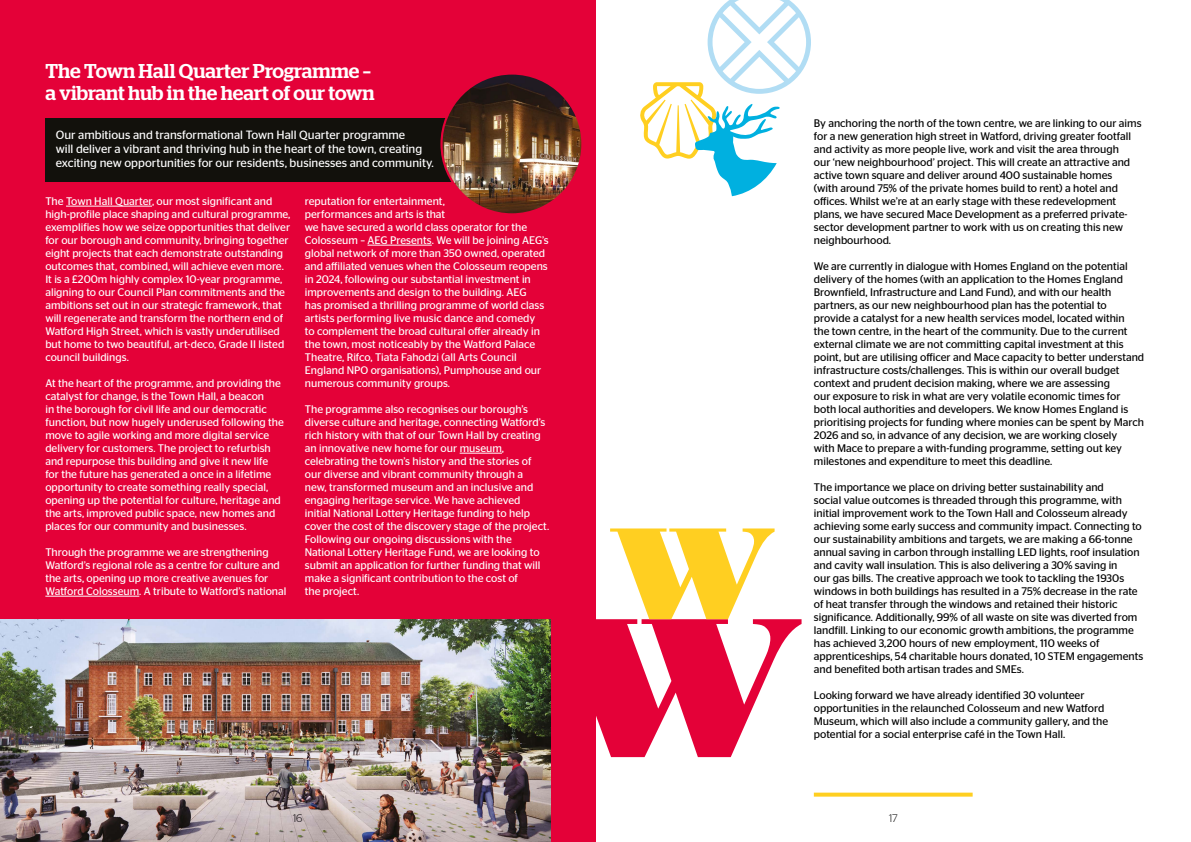
<style>
.page{position:relative;width:1191px;height:842px;background:#fff}
.page>*{position:absolute;margin:0;border:0;box-sizing:border-box;transform-origin:0 0}
.t1{font:500 20px/22px "Stag";color:#fff}
.t2{font:12px/14px "Stag Sans";color:#fff}
.t3{font:11px/13px "Stag Sans";color:#000}
.t4{font:11px/13px "Stag Sans";color:#fff}
.t5{font:300 11px "Stag Sans";color:#000}
</style>
<div class="page">
<div style="left:0;top:0;width:595px;height:842px;background:#e40138"></div>
<img style="left:0;top:619px;width:550px;height:223px">
<hr style="left:66px;top:206px;width:86px;height:1px;background:#fff">
<hr style="left:45px;top:596px;width:94px;height:1px;background:#fff">
<hr style="left:367px;top:245px;width:65px;height:1px;background:#fff">
<hr style="left:460px;top:453px;width:42px;height:1px;background:#fff">
<div style="left:46px;top:118px;width:439px;height:63px;background:#12110c"></div>
<img style="left:441px;top:74px;width:141px;height:140px;border-radius:70px">
<svg style="left:595px;top:528px;width:206px;height:229px"></svg>
<svg style="left:640px;top:0;width:171px;height:196px"></svg>
<svg style="left:814px;top:793px;width:158px;height:4px"></svg>
<h1 class="t1" style="left:45px;top:60px;width:331px">The Town Hall Quarter Programme – a vibrant hub in the heart of our town</h1>
<p class="t2" style="left:56px;top:128px;width:380px">Our ambitious and transformational Town Hall Quarter programme<br>will deliver a vibrant and thriving hub in the heart of the town, creating exciting new opportunities for our residents, businesses and community.</p>
<p class="t4" style="left:45px;top:195px;width:247px">The Town Hall Quarter, our most significant and high-profile place shaping and cultural programme, exemplifies how we seize opportunities that deliver for our borough and community, bringing together eight projects that each demonstrate outstanding outcomes that, combined, will achieve even more.<br>It is a £200m highly complex 10-year programme, aligning to our Council Plan commitments and the ambitions set out in our strategic framework, that will regenerate and transform the northern end of Watford High Street, which is vastly underutilised but home to two beautiful, art-deco, Grade II listed council buildings.</p>
<p class="t4" style="left:45px;top:377px;width:240px">At the heart of the programme, and providing the catalyst for change, is the Town Hall, a beacon<br>in the borough for civil life and our democratic function, but now hugely underused following the move to agile working and more digital service delivery for customers. The project to refurbish and repurpose this building and give it new life for the future has generated a once in a lifetime opportunity to create something really special, opening up the potential for culture, heritage and the arts, improved public space, new homes and places for our community and businesses.</p>
<p class="t4" style="left:45px;top:546px;width:243px">Through the programme we are strengthening Watford’s regional role as a centre for culture and the arts, opening up more creative avenues for Watford Colosseum. A tribute to Watford’s national</p>
<p class="t4" style="left:305px;top:195px;width:245px">reputation for entertainment,<br>performances and arts is that<br>we have secured a world class operator for the Colosseum – AEG Presents. We will be joining AEG’s global network of more than 350 owned, operated and affiliated venues when the Colosseum reopens in 2024, following our substantial investment in improvements and design to the building. AEG<br>has promised a thrilling programme of world class artists performing live music dance and comedy<br>to complement the broad cultural offer already in the town, most noticeably by the Watford Palace Theatre, Rifco, Tiata Fahodzi (all Arts Council England NPO organisations), Pumphouse and our numerous community groups.</p>
<p class="t4" style="left:305px;top:403px;width:246px">The programme also recognises our borough’s diverse culture and heritage, connecting Watford’s rich history with that of our Town Hall by creating an innovative new home for our museum, celebrating the town’s history and the stories of our diverse and vibrant community through a<br>new, transformed museum and an inclusive and engaging heritage service. We have achieved initial National Lottery Heritage funding to help cover the cost of the discovery stage of the project.<br>Following our ongoing discussions with the National Lottery Heritage Fund, we are looking to submit an application for further funding that will make a significant contribution to the cost of<br>the project.</p>
<p class="t5" style="left:293px;top:812px;width:11px">16</p>
<p class="t3" style="left:814px;top:117px;width:329px">By anchoring the north of the town centre, we are linking to our aims for a new generation high street in Watford, driving greater footfall and activity as more people live, work and visit the area through<br>our ‘new neighbourhood’ project. This will create an attractive and active town square and deliver around 400 sustainable homes<br>(with around 75% of the private homes build to rent) a hotel and offices. Whilst we’re at an early stage with these redevelopment plans, we have secured Mace Development as a preferred private&shy;sector development partner to work with us on creating this new neighbourhood.</p>
<p class="t3" style="left:814px;top:260px;width:332px">We are currently in dialogue with Homes England on the potential delivery of the homes (with an application to the Homes England Brownfield, Infrastructure and Land Fund), and with our health partners, as our new neighbourhood plan has the potential to provide a catalyst for a new health services model, located within<br>the town centre, in the heart of the community. Due to the current external climate we are not committing capital investment at this point, but are utilising officer and Mace capacity to better understand infrastructure costs/challenges. This is within our overall budget context and prudent decision making, where we are assessing<br>our exposure to risk in what are very volatile economic times for both local authorities and developers. We know Homes England is prioritising projects for funding where monies can be spent by March 2026 and so, in advance of any decision, we are working closely<br>with Mace to prepare a with-funding programme, setting out key milestones and expenditure to meet this deadline.</p>
<p class="t3" style="left:814px;top:481px;width:331px">The importance we place on driving better sustainability and<br>social value outcomes is threaded through this programme, with initial improvement work to the Town Hall and Colosseum already achieving some early success and community impact. Connecting to our sustainability ambitions and targets, we are making a 66-tonne annual saving in carbon through installing LED lights, roof insulation and cavity wall insulation. This is also delivering a 30% saving in<br>our gas bills. The creative approach we took to tackling the 1930s windows in both buildings has resulted in a 75% decrease in the rate of heat transfer through the windows and retained their historic significance. Additionally, 99% of all waste on site was diverted from landfill. Linking to our economic growth ambitions, the programme has achieved 3,200 hours of new employment, 110 weeks of apprenticeships, 54 charitable hours donated, 10 STEM engagements and benefited both artisan trades and SMEs.</p>
<p class="t3" style="left:814px;top:689px;width:296px">Looking forward we have already identified 30 volunteer opportunities in the relaunched Colosseum and new Watford Museum, which will also include a community gallery, and the potential for a social enterprise café in the Town Hall.</p>
<p class="t5" style="left:889px;top:812px;width:10px">17</p>
</div>
